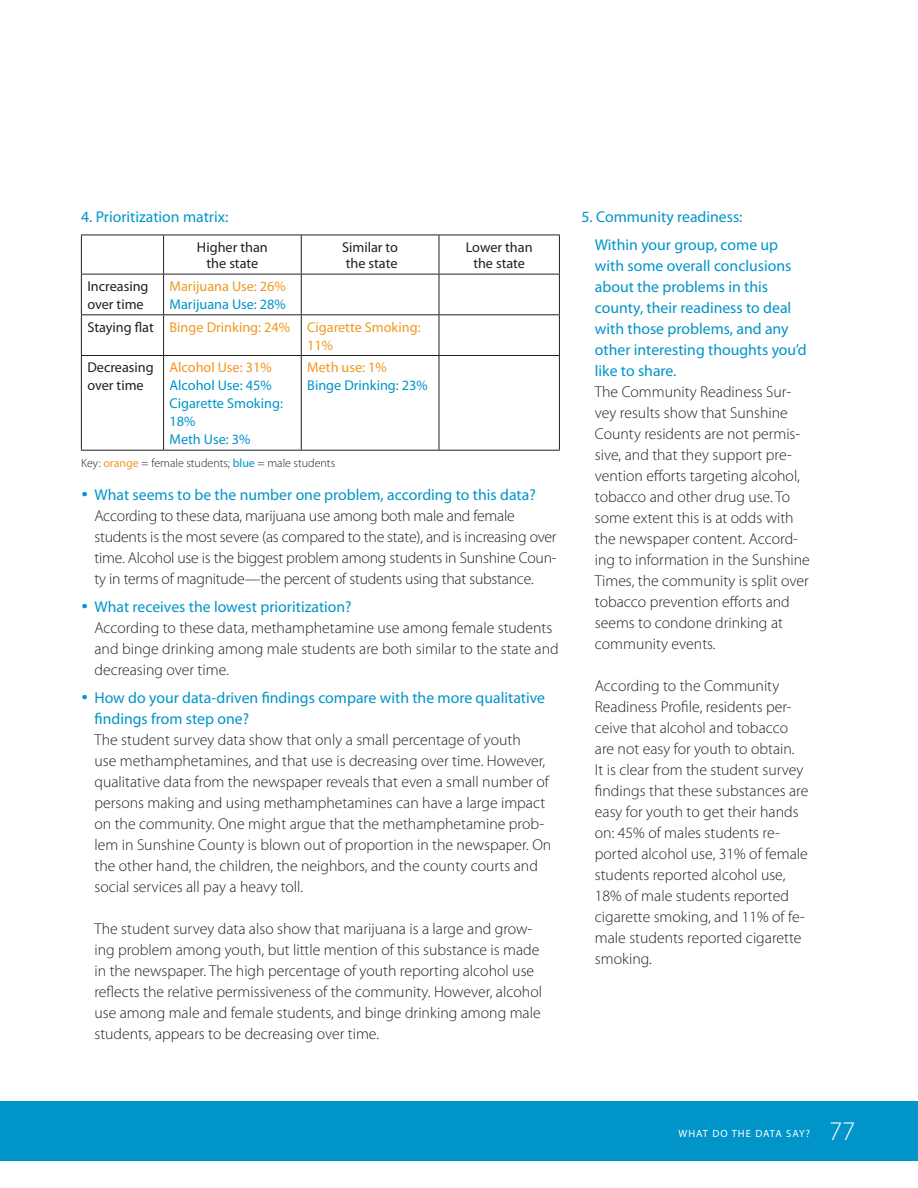
<style>
.page{position:relative;width:918px;height:1188px;background:#fff}
.page>*{position:absolute;margin:0;border:0;box-sizing:border-box;transform-origin:0 0}
.t1{font:300 27px "Myriad Pro";color:#fff}
.Bullets{font:300 15.75px/21px "Myriad Pro";color:#231f20}
.Body_text{font:15.75px "Myriad Pro";color:#0094c8}
.Body_text-2{font:14.25px/16.5px "Myriad Pro";color:#231f20}
.Body_text-3{font:14.25px/18px "Myriad Pro";color:#0094c8}
.Body_text-4{font:14.25px/18px "Myriad Pro";color:#ee9a20}
.Body_text-5{font:14.25px "Myriad Pro";color:#f7931d}
.Body_text-6{font:300 12px "Myriad Pro";color:#231f20}
.t2{font:10.5px "Myriad Pro";letter-spacing:.1em;color:#fff}
.s1{font-weight:400;color:#ee9a20}
.s2{font-weight:400;color:#0094c8}
.s3{color:#0094c8}
</style>
<div class="page">
<div style="left:0;top:1101px;width:918px;height:60px;background:#0094c8"></div>
<hr style="left:81px;top:235px;width:83px;height:1px;background:#231f20">
<hr style="left:81px;top:235px;width:1px;height:39px;background:#231f20">
<hr style="left:164px;top:235px;width:137px;height:1px;background:#231f20">
<hr style="left:163px;top:235px;width:1px;height:39px;background:#231f20">
<hr style="left:301px;top:235px;width:138px;height:1px;background:#231f20">
<hr style="left:301px;top:235px;width:1px;height:39px;background:#231f20">
<hr style="left:439px;top:235px;width:121px;height:1px;background:#231f20">
<hr style="left:439px;top:235px;width:1px;height:39px;background:#231f20">
<hr style="left:559px;top:235px;width:1px;height:39px;background:#231f20">
<hr style="left:81px;top:274px;width:83px;height:1px;background:#231f20">
<hr style="left:81px;top:274px;width:1px;height:40px;background:#231f20">
<hr style="left:164px;top:274px;width:137px;height:1px;background:#231f20">
<hr style="left:163px;top:274px;width:1px;height:40px;background:#231f20">
<hr style="left:301px;top:274px;width:138px;height:1px;background:#231f20">
<hr style="left:301px;top:274px;width:1px;height:40px;background:#231f20">
<hr style="left:439px;top:274px;width:121px;height:1px;background:#231f20">
<hr style="left:439px;top:274px;width:1px;height:40px;background:#231f20">
<hr style="left:559px;top:274px;width:1px;height:40px;background:#231f20">
<hr style="left:81px;top:314px;width:83px;height:1px;background:#231f20">
<hr style="left:81px;top:315px;width:1px;height:40px;background:#231f20">
<hr style="left:164px;top:314px;width:137px;height:1px;background:#231f20">
<hr style="left:163px;top:315px;width:1px;height:40px;background:#231f20">
<hr style="left:301px;top:314px;width:138px;height:1px;background:#231f20">
<hr style="left:301px;top:315px;width:1px;height:40px;background:#231f20">
<hr style="left:439px;top:314px;width:121px;height:1px;background:#231f20">
<hr style="left:439px;top:315px;width:1px;height:40px;background:#231f20">
<hr style="left:559px;top:315px;width:1px;height:40px;background:#231f20">
<hr style="left:81px;top:355px;width:83px;height:1px;background:#231f20">
<hr style="left:81px;top:356px;width:1px;height:94px;background:#231f20">
<hr style="left:164px;top:355px;width:137px;height:1px;background:#231f20">
<hr style="left:163px;top:356px;width:1px;height:94px;background:#231f20">
<hr style="left:301px;top:355px;width:138px;height:1px;background:#231f20">
<hr style="left:301px;top:356px;width:1px;height:94px;background:#231f20">
<hr style="left:439px;top:355px;width:121px;height:1px;background:#231f20">
<hr style="left:439px;top:356px;width:1px;height:94px;background:#231f20">
<hr style="left:559px;top:356px;width:1px;height:94px;background:#231f20">
<hr style="left:81px;top:450px;width:83px;height:1px;background:#231f20">
<hr style="left:164px;top:450px;width:137px;height:1px;background:#231f20">
<hr style="left:301px;top:450px;width:138px;height:1px;background:#231f20">
<hr style="left:439px;top:450px;width:121px;height:1px;background:#231f20">
<p class="Body_text" style="left:81px;top:207px;width:149px">4. Prioritization matrix:</p>
<p class="Body_text-2" style="left:197px;top:238px;width:72px;text-align:center">Higher than the state</p>
<p class="Body_text-2" style="left:342px;top:238px;width:57px">Similar to the state</p>
<p class="Body_text-2" style="left:466px;top:238px;width:68px;text-align:center">Lower than the state</p>
<p class="Body_text-2" style="left:87px;top:277px;width:63px;line-height:18px">Increasing over time</p>
<p class="Body_text-4" style="left:170px;top:277px;width:118px">Marijuana Use: 26%</p>
<p class="Body_text-3" style="left:170px;top:295px;width:118px">Marijuana Use: 28%</p>
<p class="Body_text-2" style="left:87px;top:318px;width:68px">Staying flat</p>
<p class="Body_text-4" style="left:170px;top:317px;width:122px">Binge Drinking: 24%</p>
<p class="Body_text-4" style="left:307px;top:317px;width:115px">Cigarette Smoking:<br>11%</p>
<p class="Body_text-2" style="left:87px;top:358px;width:68px;line-height:18px">Decreasing over time</p>
<p class="Body_text-5" style="left:170px;top:359px;width:104px">Alcohol Use: 31%</p>
<p class="Body_text-4" style="left:307px;top:358px;width:81px">Meth use: 1%</p>
<p class="Body_text-3" style="left:307px;top:376px;width:122px">Binge Drinking: 23%</p>
<p class="Body_text-3" style="left:170px;top:376px;width:104px">Alcohol Use: 45%</p>
<p class="Body_text-3" style="left:170px;top:394px;width:115px">Cigarette Smoking:<br>18%</p>
<p class="Body_text-3" style="left:170px;top:430px;width:82px">Meth Use: 3%</p>
<p class="Body_text-6" style="left:81px;top:456px;width:256px">Key: <span class="s1">orange</span> = female students; <span class="s2">blue</span> = male students</p>
<p class="Bullets" style="left:94px;top:484px;width:464px;text-indent:-14px"><span class="s3">•</span> <span class="s2">What seems to be the number one problem, according to this data?<br></span>According to these data, marijuana use among both male and female students is the most severe (as compared to the state), and is increasing over time. Alcohol use is the biggest problem among students in Sunshine Coun&shy;ty in terms of magnitude—the percent of students using that substance.</p>
<p class="Bullets" style="left:94px;top:596px;width:466px;text-indent:-14px"><span class="s3">•</span> <span class="s2">What receives the lowest prioritization?<br></span>According to these data, methamphetamine use among female students and binge drinking among male students are both similar to the state and decreasing over time.</p>
<p class="Bullets" style="left:94px;top:687px;width:458px;text-indent:-14px"><span class="s3">•</span> <span class="s2">How do your data-driven findings compare with the more qualitative findings from step one?<br></span>The student survey data show that only a small percentage of youth<br>use methamphetamines, and that use is decreasing over time. However, qualitative data from the newspaper reveals that even a small number of persons making and using methamphetamines can have a large impact on the community. One might argue that the methamphetamine prob&shy;lem in Sunshine County is blown out of proportion in the newspaper. On the other hand, the children, the neighbors, and the county courts and social services all pay a heavy toll.</p>
<p class="Bullets" style="left:94px;top:918px;width:449px">The student survey data also show that marijuana is a large and grow&shy;ing problem among youth, but little mention of this substance is made in the newspaper. The high percentage of youth reporting alcohol use reflects the relative permissiveness of the community. However, alcohol use among male and female students, and binge drinking among male students, appears to be decreasing over time.</p>
<p class="Body_text" style="left:581px;top:207px;width:163px">5. Community readiness:</p>
<p class="Bullets" style="left:595px;top:234px;width:216px"><span class="s2">Within your group, come up with some overall conclusions about the problems in this county, their readiness to deal with those problems, and any other interesting thoughts you’d like to share.<br></span>The Community Readiness Sur&shy;vey results show that Sunshine<br>County residents are not permis&shy;sive, and that they support pre&shy;vention efforts targeting alcohol, tobacco and other drug use. To some extent this is at odds with the newspaper content. Accord&shy;ing to information in the Sunshine<br>Times, the community is split over tobacco prevention efforts and seems to condone drinking at community events.</p>
<p class="Bullets" style="left:595px;top:675px;width:215px">According to the Community<br>Readiness Profile, residents per&shy;ceive that alcohol and tobacco are not easy for youth to obtain.<br>It is clear from the student survey findings that these substances are easy for youth to get their hands on: 45% of males students re&shy;ported alcohol use, 31% of female students reported alcohol use,<br>18% of male students reported cigarette smoking, and 11% of fe&shy;male students reported cigarette smoking.</p>
<p class="t2" style="left:678px;top:1127px;width:133px">WHAT DO THE DATA SAY?</p>
<h1 class="t1" style="left:829px;top:1115px;width:28px">77</h1>
</div>
